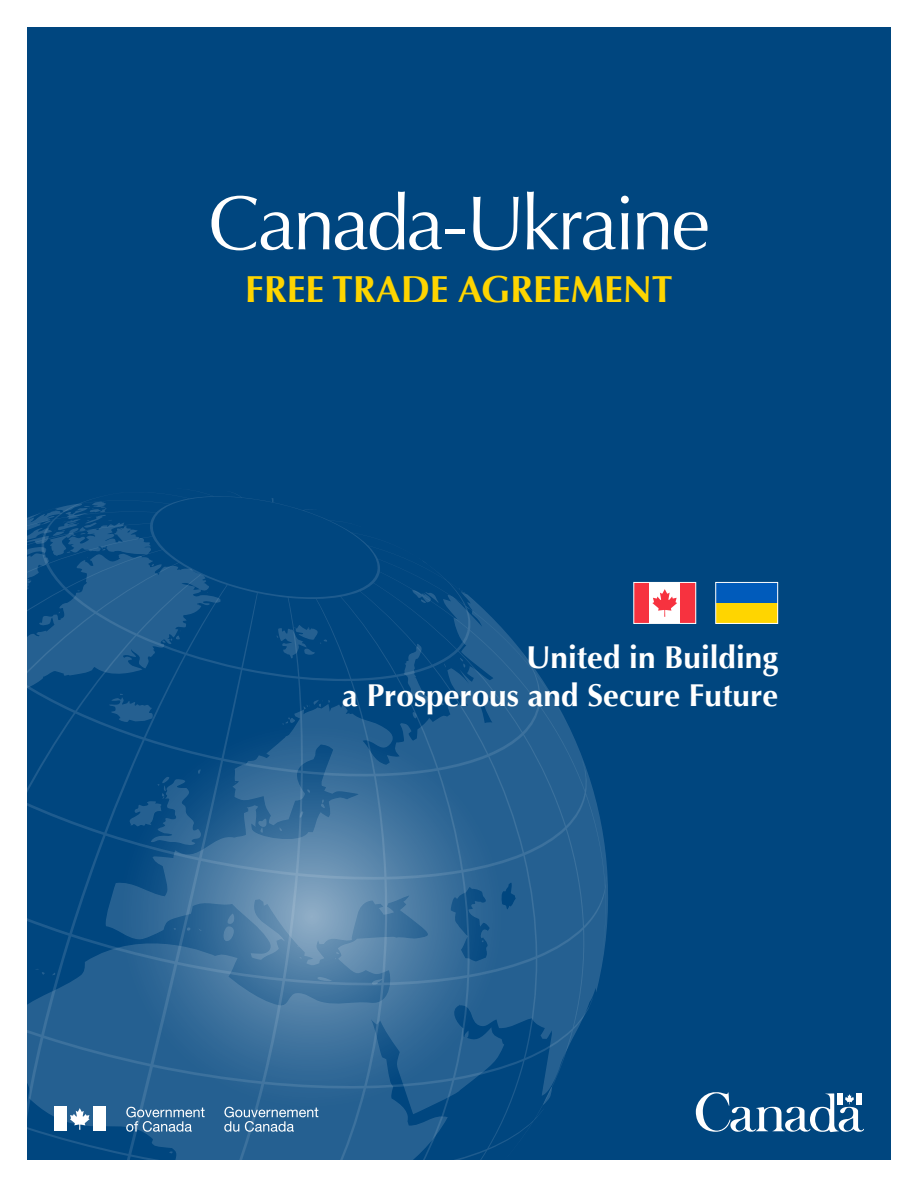
<style>
.page{position:relative;width:918px;height:1188px;background:#fff}
.page>*{position:absolute;margin:0;border:0;box-sizing:border-box;transform-origin:0 0}
.t1{font:76.8px "Optima";letter-spacing:-.045em;color:#fff}
.t2{font:700 37.5px "Optima";color:#fed500}
.t3{font:700 31.5px/37.5px "Optima";color:#fff;text-align:right}
</style>
<div class="page">
<div style="left:27px;top:27px;width:864px;height:1133px;background:#00467f"></div>
<svg style="left:27px;top:502px;width:581px;height:658px"></svg>
<svg style="left:114px;top:719px;width:394px;height:394px;background:#3a6f9b"></svg>
<div style="left:634px;top:582px;width:15px;height:41px;background:#f7323f"></div>
<div style="left:649px;top:582px;width:31px;height:41px;background:#fff"></div>
<div style="left:680px;top:582px;width:16px;height:41px;background:#f7323f"></div>
<svg style="left:652px;top:589px;width:25px;height:28px"></svg>
<div style="left:633px;top:582px;width:63px;height:42px;border:1px solid #fff"></div>
<div style="left:716px;top:582px;width:62px;height:41px;background:#005bbb"></div>
<div style="left:716px;top:603px;width:62px;height:20px;background:#ffd500"></div>
<div style="left:715px;top:582px;width:63px;height:42px;border:1px solid #fff"></div>
<svg style="left:696px;top:1092px;width:168px;height:40px"></svg>
<div style="left:54px;top:1106px;width:12px;height:25px;background:#fff"></div>
<div style="left:93px;top:1106px;width:12px;height:25px;background:#fff"></div>
<svg style="left:70px;top:1108px;width:20px;height:22px"></svg>
<svg style="left:224px;top:1107px;width:94px;height:25px;background:#5381a8"></svg>
<svg style="left:126px;top:1107px;width:79px;height:25px;background:#5583a9"></svg>
<h1 class="t1" style="left:208px;top:179px;width:503px">Canada-Ukraine</h1>
<p class="t2" style="left:245px;top:268px;width:429px">FREE TRADE AGREEMENT</p>
<p class="t3" style="left:342px;top:639px;width:437px">United in Building<br>a Prosperous and Secure Future</p>
</div>
